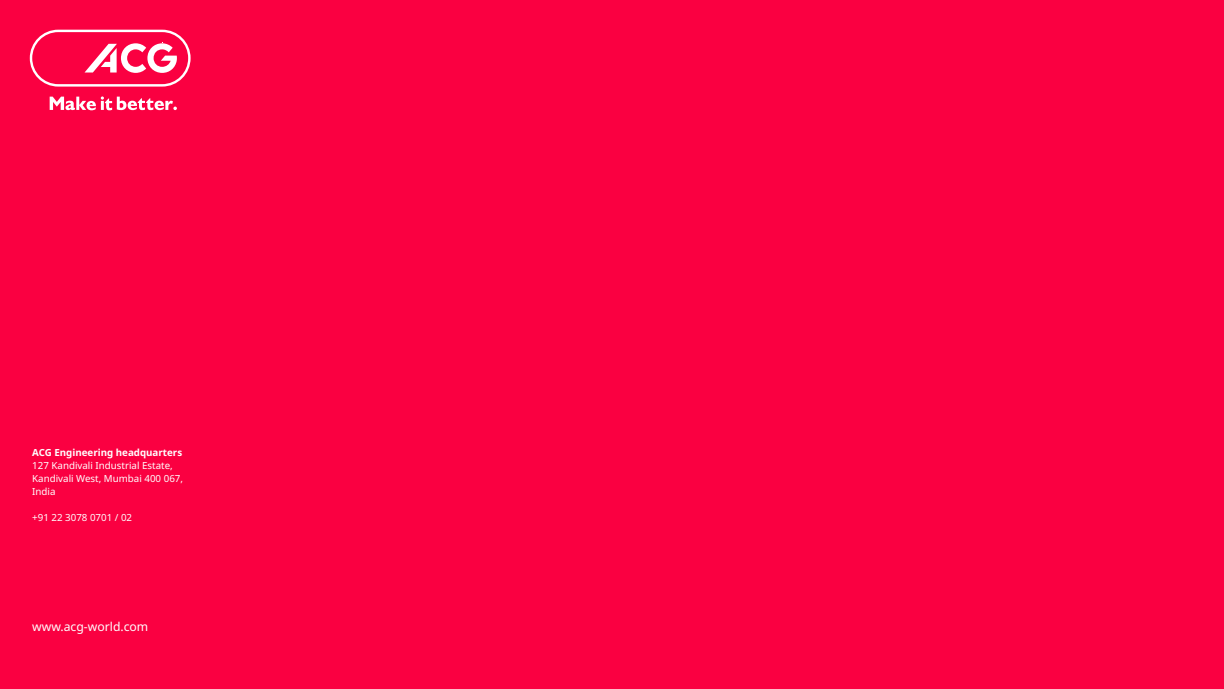
<style>
.page{position:relative;width:1224px;height:689px;background:#fff}
.page>*{position:absolute;margin:0;border:0;box-sizing:border-box;transform-origin:0 0}
.t1{font:12.2px "Noto Sans";color:#fff}
.t2{font:9.8px/13px "Noto Sans";color:#fff}
.t3{font:700 9.8px "Noto Sans";color:#fff}
</style>
<div class="page">
<div style="left:0;top:0;width:1224px;height:688px;background:#fa0041"></div>
<svg style="left:30px;top:30px;width:161px;height:57px"></svg>
<svg style="left:50px;top:96px;width:127px;height:14px"></svg>
<p class="t3" style="left:32px;top:445px;width:151px">ACG Engineering headquarters</p>
<p class="t2" style="left:32px;top:458px;width:152px">127 Kandivali Industrial Estate,<br>Kandivali West, Mumbai 400 067,<br>India</p>
<p class="t2" style="left:32px;top:510px;width:101px">+91 22 3078 0701 / 02</p>
<p class="t1" style="left:32px;top:617px;width:118px">www.acg-world.com</p>
</div>
